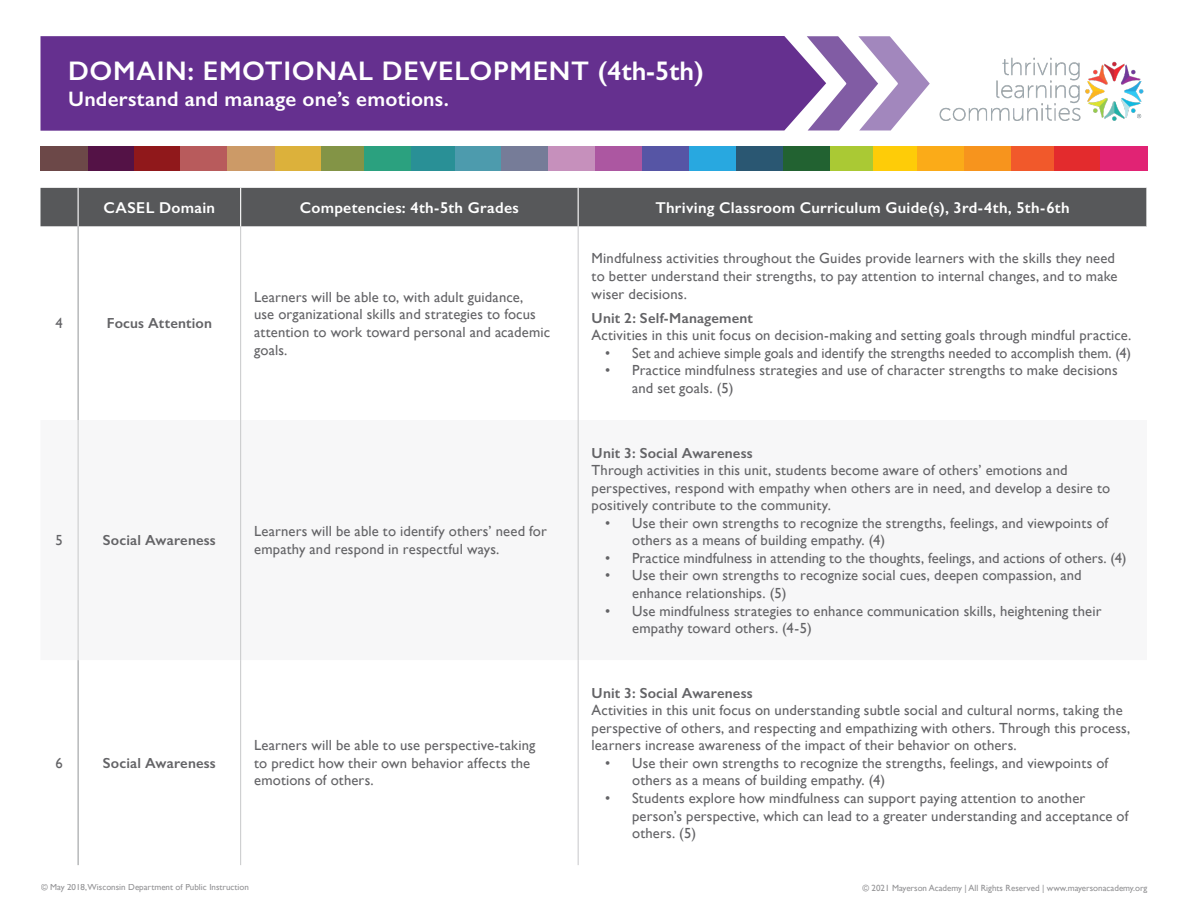
<style>
.page{position:relative;width:1188px;height:918px;background:#fff}
.page>*{position:absolute;margin:0;border:0;box-sizing:border-box;transform-origin:0 0}
.t1{font:600 27px "Gill Sans";letter-spacing:.025em;color:#fff}
.Standard_copy{font:600 21px "Gill Sans";letter-spacing:.01em;color:#fff}
.Standard_copy-2{font:600 15.75px "Gill Sans";letter-spacing:.02em;color:#fff}
.Standard_copy-3{font:14.7px/17.5px "Gill Sans";letter-spacing:.01em;color:#636366}
.Standard_copy-4{font:600 14.7px "Gill Sans";letter-spacing:.01em;color:#636366}
.t2{font:9px "Gill Sans";color:#636366}
</style>
<div class="page">
<div style="left:40px;top:36px;width:786px;height:95px;background:#65308f"></div>
<svg style="left:807px;top:36px;width:123px;height:94px"></svg>
<div style="left:40px;top:188px;width:1106px;height:38px;background:#57585a"></div>
<hr style="left:240px;top:226px;width:1px;height:194px;background:#c7c8ca">
<hr style="left:578px;top:226px;width:1px;height:194px;background:#c7c8ca">
<hr style="left:240px;top:660px;width:1px;height:205px;background:#c7c8ca">
<hr style="left:578px;top:660px;width:1px;height:205px;background:#c7c8ca">
<hr style="left:78px;top:226px;width:1px;height:194px;background:#939598">
<hr style="left:78px;top:660px;width:1px;height:205px;background:#939598">
<hr style="left:78px;top:420px;width:1px;height:240px;background:#c7c8ca">
<hr style="left:78px;top:188px;width:1px;height:38px;background:#fff">
<hr style="left:240px;top:420px;width:1px;height:240px;background:#c7c8ca">
<hr style="left:240px;top:188px;width:1px;height:38px;background:#fff">
<hr style="left:578px;top:420px;width:1px;height:240px;background:#c7c8ca">
<hr style="left:578px;top:188px;width:1px;height:38px;background:#fff">
<div style="left:320px;top:146px;width:44px;height:25px;background:#839446"></div>
<div style="left:830px;top:146px;width:43px;height:25px;background:#aac934"></div>
<div style="left:873px;top:146px;width:44px;height:25px;background:#fecc08"></div>
<div style="left:1011px;top:146px;width:43px;height:25px;background:#f1592b"></div>
<div style="left:87px;top:146px;width:48px;height:25px;background:#541246"></div>
<div style="left:963px;top:146px;width:48px;height:25px;background:#f7941d"></div>
<div style="left:642px;top:146px;width:47px;height:25px;background:#5655a5"></div>
<div style="left:548px;top:146px;width:48px;height:25px;background:#c690bc"></div>
<div style="left:596px;top:146px;width:46px;height:25px;background:#ac57a1"></div>
<div style="left:410px;top:146px;width:46px;height:25px;background:#299096"></div>
<div style="left:917px;top:146px;width:46px;height:25px;background:#fbab18"></div>
<div style="left:274px;top:146px;width:46px;height:25px;background:#dcb13b"></div>
<div style="left:135px;top:146px;width:46px;height:25px;background:#90181b"></div>
<div style="left:181px;top:146px;width:46px;height:25px;background:#b85b5c"></div>
<div style="left:455px;top:146px;width:47px;height:25px;background:#4d9bad"></div>
<div style="left:1054px;top:146px;width:46px;height:25px;background:#e32b2d"></div>
<div style="left:227px;top:146px;width:47px;height:25px;background:#cc9a67"></div>
<div style="left:689px;top:146px;width:47px;height:25px;background:#28a8e0"></div>
<div style="left:40px;top:146px;width:48px;height:25px;background:#6c4848"></div>
<div style="left:736px;top:146px;width:47px;height:25px;background:#2a5772"></div>
<div style="left:364px;top:146px;width:46px;height:25px;background:#2ba17f"></div>
<div style="left:783px;top:146px;width:47px;height:25px;background:#226231"></div>
<div style="left:1100px;top:146px;width:48px;height:25px;background:#e12374"></div>
<div style="left:502px;top:146px;width:46px;height:25px;background:#767c98"></div>
<img style="left:939px;top:57px;width:205px;height:64px">
<p class="t1" style="left:68px;top:55px;width:637px">DOMAIN: EMOTIONAL DEVELOPMENT (4th-5th)</p>
<p class="Standard_copy" style="left:68px;top:86px;width:382px">Understand and manage one’s emotions.</p>
<p class="Standard_copy-2" style="left:104px;top:198px;width:113px">CASEL Domain</p>
<p class="Standard_copy-2" style="left:300px;top:198px;width:221px">Competencies: 4th-5th Grades</p>
<p class="Standard_copy-2" style="left:655px;top:198px;width:416px">Thriving Classroom Curriculum Guide(s), 3rd-4th, 5th-6th</p>
<p class="Standard_copy-3" style="left:56px;top:314px;width:9px">4</p>
<p class="Standard_copy-4" style="left:107px;top:315px;width:107px">Focus Attention</p>
<p class="Standard_copy-3" style="left:254px;top:288px;width:298px">Learners will be able to, with adult guidance,<br>use organizational skills and strategies to focus attention to work toward personal and academic goals.</p>
<p class="Standard_copy-3" style="left:56px;top:531px;width:9px">5</p>
<p class="Standard_copy-4" style="left:103px;top:532px;width:114px">Social Awareness</p>
<p class="Standard_copy-3" style="left:254px;top:522px;width:294px">Learners will be able to identify others’ need for empathy and respond in respectful ways.</p>
<p class="Standard_copy-3" style="left:56px;top:754px;width:9px">6</p>
<p class="Standard_copy-4" style="left:103px;top:754px;width:114px">Social Awareness</p>
<p class="Standard_copy-3" style="left:254px;top:736px;width:283px">Learners will be able to use perspective-taking to predict how their own behavior affects the emotions of others.</p>
<p class="Standard_copy-3" style="left:592px;top:250px;width:527px">Mindfulness activities throughout the Guides provide learners with the skills they need to better understand their strengths, to pay attention to internal changes, and to make wiser decisions.</p>
<p class="Standard_copy-4" style="left:592px;top:309px;width:163px">Unit 2: Self-Management</p>
<p class="Standard_copy-3" style="left:592px;top:326px;width:541px">Activities in this unit focus on decision-making and setting goals through mindful practice.</p>
<p class="Standard_copy-3" style="left:605px;top:344px;width:527px">• Set and achieve simple goals and identify the strengths needed to accomplish them. (4)</p>
<p class="Standard_copy-3" style="left:632px;top:362px;width:487px;text-indent:-27px">• Practice mindfulness strategies and use of character strengths to make decisions and set goals. (5)</p>
<p class="Standard_copy-4" style="left:592px;top:444px;width:163px">Unit 3: Social Awareness</p>
<p class="Standard_copy-3" style="left:592px;top:461px;width:520px">Through activities in this unit, students become aware of others’ emotions and perspectives, respond with empathy when others are in need, and develop a desire to positively contribute to the community.</p>
<p class="Standard_copy-3" style="left:632px;top:514px;width:478px;text-indent:-27px">• Use their own strengths to recognize the strengths, feelings, and viewpoints of others as a means of building empathy. (4)</p>
<p class="Standard_copy-3" style="left:605px;top:549px;width:523px">• Practice mindfulness in attending to the thoughts, feelings, and actions of others. (4)</p>
<p class="Standard_copy-3" style="left:632px;top:567px;width:451px;text-indent:-27px">• Use their own strengths to recognize social cues, deepen compassion, and enhance relationships. (5)</p>
<p class="Standard_copy-3" style="left:632px;top:602px;width:471px;text-indent:-27px">• Use mindfulness strategies to enhance communication skills, heightening their empathy toward others. (4-5)</p>
<p class="Standard_copy-4" style="left:592px;top:684px;width:163px">Unit 3: Social Awareness</p>
<p class="Standard_copy-3" style="left:592px;top:701px;width:540px">Activities in this unit focus on understanding subtle social and cultural norms, taking the perspective of others, and respecting and empathizing with others. Through this process, learners increase awareness of the impact of their behavior on others.</p>
<p class="Standard_copy-3" style="left:632px;top:754px;width:478px;text-indent:-27px">• Use their own strengths to recognize the strengths, feelings, and viewpoints of others as a means of building empathy. (4)</p>
<p class="Standard_copy-3" style="left:632px;top:789px;width:498px;text-indent:-27px">• Students explore how mindfulness can support paying attention to another person’s perspective, which can lead to a greater understanding and acceptance of others. (5)</p>
<p class="t2" style="left:41px;top:882px;width:209px">© May 2018,Wisconsin Department of Public Instruction</p>
<p class="t2" style="left:862px;top:882px;width:287px">© 2021 Mayerson Academy | All Rights Reserved | www.mayersonacademy.org</p>
</div>
